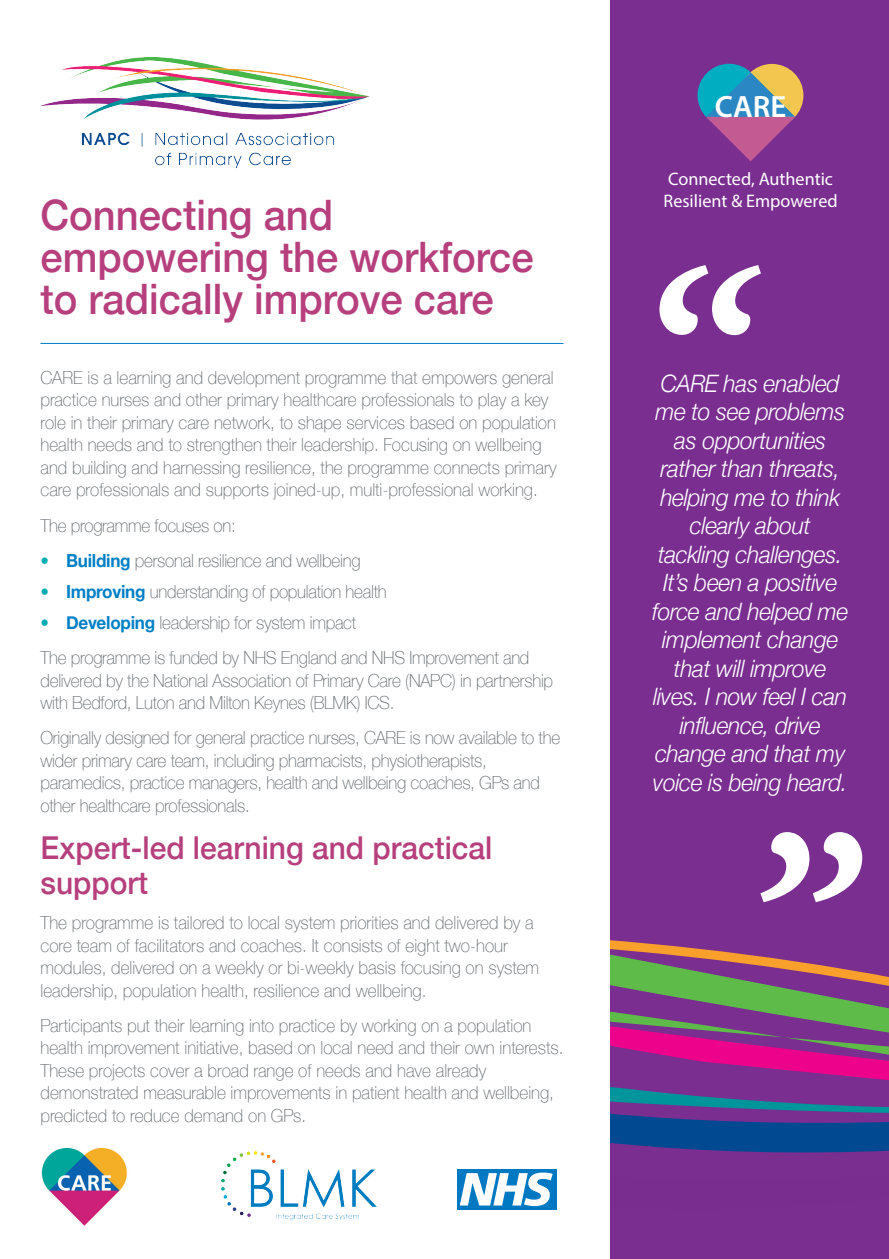
<style>
.page{position:relative;width:889px;height:1259px;background:#fff}
.page>*{position:absolute;margin:0;border:0;box-sizing:border-box;transform-origin:0 0}
.t1{font:italic 700 255px "Minion Pro";color:#fff}
.t2{font:500 42px/42px "Helvetica Neue";color:#b63f7d;scale:.95 1}
.t3{font:500 31.5px/34.5px "Helvetica Neue";color:#b63f7d;scale:.95 1}
.t4{font:600 30.9px "Myriad Pro";color:#fff}
.t5{font:italic 300 24px/28.5px "Helvetica Neue";letter-spacing:-.015em;color:#fff;text-align:center;scale:.95 1}
.t6{font:18.15px/21.8px "Myriad Pro";color:#fff}
.t7{font:100 18px/22.5px "Helvetica Neue";color:#64696d;scale:.95 1}
.s1{color:#00acb3}
.s2{font-weight:700;color:#0080c6}
</style>
<div class="page">
<div style="left:610px;top:0;width:279px;height:1259px;background:#792e90"></div>
<svg style="left:610px;top:1113px;width:279px;height:40px;fill:#014990"></svg>
<svg style="left:610px;top:1087px;width:279px;height:26px"></svg>
<svg style="left:610px;top:940px;width:279px;height:141px"></svg>
<img style="left:41px;top:58px;width:329px;height:110px">
<img style="left:221px;top:1151px;width:156px;height:70px">
<div style="left:457px;top:1169px;width:99px;height:40px;background:#0079c2"></div>
<svg style="left:460px;top:1172px;width:93px;height:34px"></svg>
<hr style="left:40px;top:343px;width:523px;height:1px;background:#0080c6">
<div style="left:697px;top:64px;width:64px;height:63px;background:#00adc1;border-radius:50%"></div>
<div style="left:740px;top:64px;width:63px;height:63px;background:#f3c74f;border-radius:50%"></div>
<svg style="left:706px;top:72px;width:89px;height:89px"></svg>
<img style="left:41px;top:1148px;width:86px;height:78px">
<h2 class="t2" style="left:41px;top:193px;width:520px">Connecting and empowering the workforce to radically improve care</h2>
<p class="t7" style="left:41px;top:366px;width:545px">CARE is a learning and development programme that empowers general practice nurses and other primary healthcare professionals to play a key role in their primary care network, to shape services based on population health needs and to strengthen their leadership. Focusing on wellbeing and building and harnessing resilience, the programme connects primary care professionals and supports joined-up, multi-professional working.</p>
<p class="t7" style="left:41px;top:514px;width:207px">The programme focuses on:</p>
<p class="t7" style="left:41px;top:549px;width:338px"><span class="s1">•</span> <span class="s2">Building</span> personal resilience and wellbeing</p>
<p class="t7" style="left:41px;top:580px;width:366px"><span class="s1">•</span> <span class="s2">Improving</span> understanding of population health</p>
<p class="t7" style="left:41px;top:604px;width:516px;line-height:35.2px"><span class="s1">•</span> <span class="s2">Developing</span> leadership for system impact<br>The programme is funded by NHS England and NHS Improvement and</p>
<p class="t7" style="left:41px;top:669px;width:541px">delivered by the National Association of Primary Care (NAPC) in partnership with Bedford, Luton and Milton Keynes (BLMK) ICS.</p>
<p class="t7" style="left:41px;top:726px;width:549px">Originally designed for general practice nurses, CARE is now available to the wider primary care team, including pharmacists, physiotherapists, paramedics, practice managers, health and wellbeing coaches, GPs and other healthcare professionals.</p>
<h3 class="t3" style="left:41px;top:830px;width:477px">Expert-led learning and practical support</h3>
<p class="t7" style="left:41px;top:911px;width:526px">The programme is tailored to local system priorities and delivered by a core team of facilitators and coaches. It consists of eight two-hour modules, delivered on a weekly or bi-weekly basis focusing on system leadership, population health, resilience and wellbeing.</p>
<p class="t7" style="left:41px;top:1014px;width:552px">Participants put their learning into practice by working on a population health improvement initiative, based on local need and their own interests.<br>These projects cover a broad range of needs and have already demonstrated measurable improvements in patient health and wellbeing, predicted to reduce demand on GPs.</p>
<h3 class="t4" style="left:715px;top:95px;width:73px">CARE</h3>
<p class="t6" style="left:663px;top:170px;width:176px">Connected, Authentic<br>Resilient &amp; Empowered</p>
<h1 class="t1" style="left:633px;top:269px;width:117px">“</h1>
<p class="t5" style="left:652px;top:368px;width:208px">CARE has enabled me to see problems as opportunities rather than threats, helping me to think clearly about tackling challenges.<br>It’s been a positive force and helped me implement change that will improve lives. I now feel I can influence, drive change and that my voice is being heard.</p>
<h1 class="t1" style="left:741px;top:835px;width:114px">”</h1>
</div>
